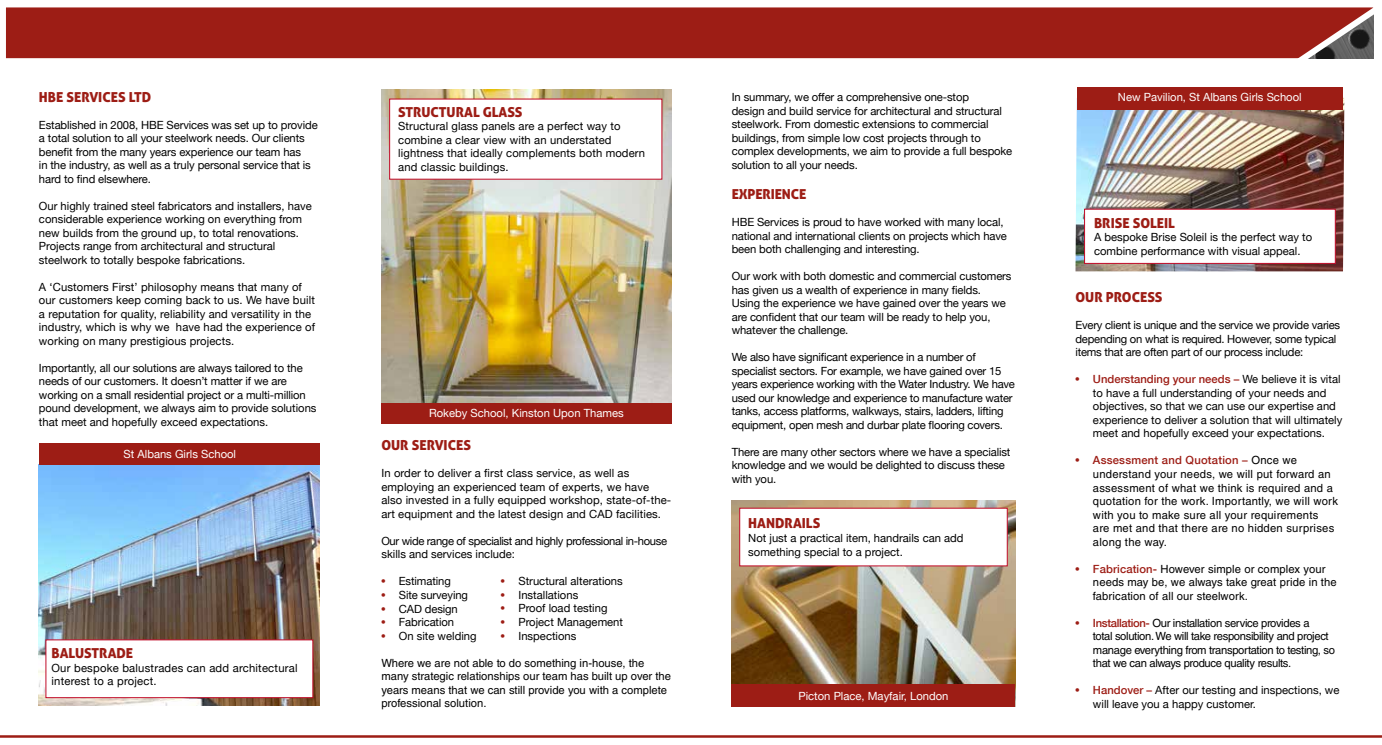
<style>
.page{position:relative;width:1382px;height:745px;background:#fff}
.page>*{position:absolute;margin:0;border:0;box-sizing:border-box;transform-origin:0 0}
.t1{font:13.75px "Aller Display";color:#9d1d15}
.t2{font:11.25px/13.5px "Helvetica Neue";letter-spacing:-.01em;color:#000}
.t3{font:11.25px/13.5px "Helvetica Neue";letter-spacing:.01em;color:#000}
.t4{font:11.25px/13.5px "Helvetica LT Std";color:#000}
.t5{font:11.25px/13.5px "Helvetica LT Std";letter-spacing:.02em;color:#000}
.t6{font:11.25px/13.5px "Helvetica LT Std";letter-spacing:-.03em;color:#000}
.t7{font:11.25px "Helvetica Neue";color:#fff}
.t8{font:11.25px/13.5px "Helvetica Neue";letter-spacing:-.03em;color:#000}
.t9{font:11.25px/13.5px "Helvetica Neue";letter-spacing:.02em;color:#000}
.t10{font:500 11.25px "Helvetica Neue";letter-spacing:.02em;color:#9d1d15}
.s1{font-family:"Helvetica LT Std";color:#9d1d15}
.s2{font-weight:500;color:#9d1d15}
.s3{font-family:"Helvetica LT Std";font-weight:400}
.s4{font-family:"Helvetica LT Std";font-weight:400;color:#000}
.s5{color:#9d1d15}
.s6{font-family:"Helvetica Neue";font-weight:500;color:#9d1d15}
</style>
<div class="page">
<div style="left:6px;top:7px;width:1368px;height:52px;background:#9d1d15"></div>
<hr style="left:0;top:734px;width:1382px;height:3px;background:#9d1d15">
<img style="left:381px;top:90px;width:290px;height:313px">
<div style="left:389px;top:99px;width:273px;height:80px;background:#fff"></div>
<div style="left:381px;top:403px;width:290px;height:20px;background:#9d1d15"></div>
<img style="left:39px;top:464px;width:281px;height:241px">
<div style="left:46px;top:639px;width:267px;height:58px;background:#fff;border:1px solid #c10a27"></div>
<div style="left:39px;top:443px;width:281px;height:21px;background:#9d1d15"></div>
<img style="left:732px;top:500px;width:283px;height:184px">
<div style="left:739px;top:507px;width:268px;height:59px;background:#fff"></div>
<div style="left:732px;top:684px;width:283px;height:22px;background:#9d1d15"></div>
<img style="left:1075px;top:98px;width:269px;height:173px">
<div style="left:1084px;top:209px;width:252px;height:54px;background:#fff"></div>
<div style="left:1077px;top:87px;width:266px;height:22px;background:#9d1d15"></div>
<p class="t1" style="left:39px;top:88px;width:114px">HBE SERVICES LTD</p>
<p class="t2" style="left:39px;top:117px;width:280px">Established in 2008, HBE Services was set up to provide a total solution to all your steelwork needs. Our clients benefit from the many years experience our team has<br>in the industry, as well as a truly personal service that is hard to find elsewhere.</p>
<p class="t2" style="left:39px;top:198px;width:274px">Our highly trained steel fabricators and installers, have considerable experience working on everything from new builds from the ground up, to total renovations.<br>Projects range from architectural and structural steelwork to totally bespoke fabrications.</p>
<p class="t3" style="left:39px;top:279px;width:278px">A ‘Customers First’ philosophy means that many of our customers keep coming back to us. We have built a reputation for quality, reliability and versatility in the industry, which is why we have had the experience of working on many prestigious projects.</p>
<p class="t2" style="left:39px;top:360px;width:279px">Importantly, all our solutions are always tailored to the needs of our customers. It doesn’t matter if we are working on a small residential project or a multi-million pound development, we always aim to provide solutions that meet and hopefully exceed expectations.</p>
<p class="t7" style="left:124px;top:444px;width:114px">St Albans Girls School</p>
<p class="t1" style="left:52px;top:644px;width:83px">BALUSTRADE</p>
<p class="t9" style="left:52px;top:659px;width:248px">Our bespoke balustrades can add architectural interest to a project.</p>
<p class="t1" style="left:398px;top:103px;width:126px">STRUCTURAL GLASS</p>
<p class="t3" style="left:398px;top:118px;width:249px">Structural glass panels are a perfect way to combine a clear view with an understated lightness that ideally complements both modern and classic buildings.</p>
<p class="t7" style="left:429px;top:403px;width:196px">Rokeby School, Kinston Upon Thames</p>
<p class="t1" style="left:381px;top:436px;width:91px">OUR SERVICES</p>
<p class="t3" style="left:381px;top:465px;width:291px">In order to deliver a first class service, as well as employing an experienced team of experts, we have also invested in a fully equipped workshop, state-of-the&shy;art equipment and the latest design and CAD facilities.</p>
<p class="t8" style="left:381px;top:533px;width:287px">Our wide range of specialist and highly professional in-house skills and services include:</p>
<p class="t2" style="left:381px;top:573px;width:71px"><span class="s1">•</span> Estimating</p>
<p class="t2" style="left:381px;top:587px;width:88px"><span class="s1">•</span> Site surveying</p>
<p class="t2" style="left:381px;top:600px;width:78px"><span class="s1">•</span> CAD design</p>
<p class="t2" style="left:381px;top:614px;width:74px"><span class="s1">•</span> Fabrication</p>
<p class="t2" style="left:381px;top:627px;width:97px"><span class="s1">•</span> On site welding</p>
<p class="t4" style="left:381px;top:655px;width:291px">Where we are not able to do something in-house, the many strategic relationships our team has built up over the years means that we can still provide you with a complete professional solution.</p>
<p class="t2" style="left:501px;top:573px;width:123px"><span class="s1">•</span> Structural alterations</p>
<p class="t2" style="left:501px;top:587px;width:79px"><span class="s1">•</span> Installations</p>
<p class="t2" style="left:501px;top:600px;width:108px"><span class="s1">•</span> Proof load testing</p>
<p class="t2" style="left:501px;top:614px;width:124px"><span class="s1">•</span> Project Management</p>
<p class="t2" style="left:501px;top:627px;width:77px"><span class="s1">•</span> Inspections</p>
<p class="t2" style="left:732px;top:90px;width:282px">In summary, we offer a comprehensive one-stop<br>design and build service for architectural and structural steelwork. From domestic extensions to commercial buildings, from simple low cost projects through to complex developments, we aim to provide a full bespoke solution to all your needs.</p>
<p class="t1" style="left:732px;top:185px;width:76px">EXPERIENCE</p>
<p class="t2" style="left:732px;top:214px;width:277px">HBE Services is proud to have worked with many local, national and international clients on projects which have been both challenging and interesting.</p>
<p class="t2" style="left:732px;top:268px;width:281px">Our work with both domestic and commercial customers has given us a wealth of experience in many fields.<br>Using the experience we have gained over the years we are confident that our team will be ready to help you, whatever the challenge.</p>
<p class="t2" style="left:732px;top:349px;width:285px">We also have significant experience in a number of specialist sectors. For example, we have gained over 15 years experience working with the Water Industry. We have used our knowledge and experience to manufacture water tanks, access platforms, walkways, stairs, ladders, lifting equipment, open mesh and durbar plate flooring covers.</p>
<p class="t2" style="left:732px;top:444px;width:280px">There are many other sectors where we have a specialist knowledge and we would be delighted to discuss these with you.</p>
<p class="t1" style="left:748px;top:514px;width:74px">HANDRAILS</p>
<p class="t2" style="left:748px;top:530px;width:217px">Not just a practical item, handrails can add something special to a project.</p>
<p class="t7" style="left:798px;top:685px;width:152px">Picton Place, Mayfair, London</p>
<p class="t7" style="left:1118px;top:88px;width:185px">New Pavilion, St Albans Girls School</p>
<p class="t1" style="left:1094px;top:214px;width:82px">BRISE SOLEIL</p>
<p class="t2" style="left:1094px;top:229px;width:220px">A bespoke Brise Soleil is the perfect way to combine performance with visual appeal.</p>
<p class="t1" style="left:1075px;top:288px;width:89px">OUR PROCESS</p>
<p class="t2" style="left:1075px;top:317px;width:266px">Every client is unique and the service we provide varies depending on what is required. However, some typical items that are often part of our process include:</p>
<p class="t2" style="left:1093px;top:371px;width:251px;text-indent:-18px"><span class="s1">•</span> <span class="s2">Understanding your needs –</span> We believe it is vital to have a full understanding of your needs and objectives, so that we can use our expertise and experience to deliver a solution that will ultimately meet and hopefully exceed your expectations.</p>
<p class="t10" style="left:1075px;top:451px;width:223px"><span class="s3">•</span> Assessment and Quotation – <span class="s4">Once we</span></p>
<p class="t5" style="left:1093px;top:467px;width:246px">understand your needs, we will put forward an assessment of what we think is required and a quotation for the work. Importantly, we will work with you to make sure all your requirements<br>are met and that there are no hidden surprises along the way.</p>
<p class="t4" style="left:1093px;top:561px;width:245px;text-indent:-18px"><span class="s5">•</span> <span class="s6">Fabrication-</span> However simple or complex your needs may be, we always take great pride in the fabrication of all our steelwork.</p>
<p class="t6" style="left:1093px;top:615px;width:243px;text-indent:-18px"><span class="s5">•</span> <span class="s6">Installation-</span> Our installation service provides a<br>total solution. We will take responsibility and project manage everything from transportation to testing, so that we can always produce quality results.</p>
<p class="t2" style="left:1093px;top:682px;width:248px;text-indent:-18px"><span class="s1">•</span> <span class="s2">Handover –</span> After our testing and inspections, we will leave you a happy customer.</p>
</div>
